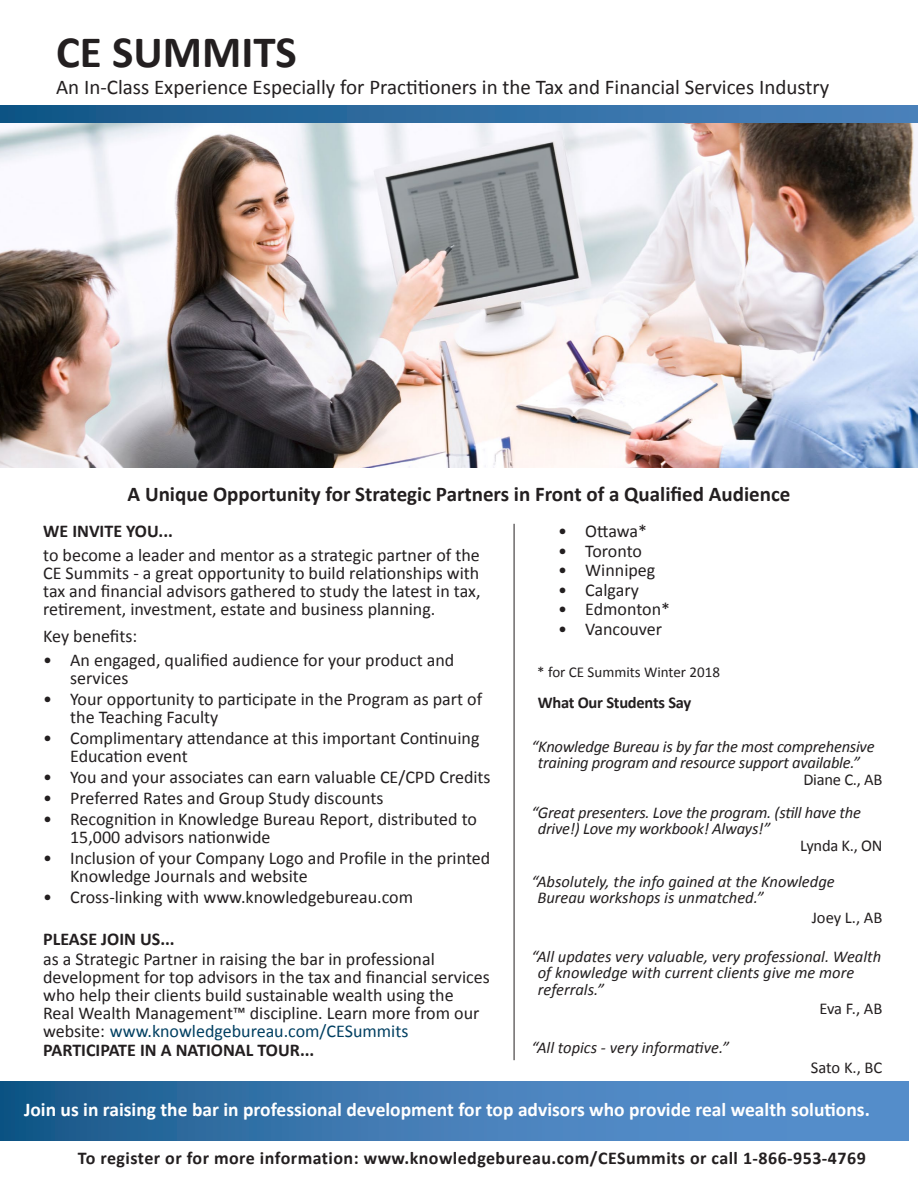
<style>
.page{position:relative;width:918px;height:1188px;background:#fff}
.page>*{position:absolute;margin:0;border:0;box-sizing:border-box;transform-origin:0 0}
.t1{font:700 45px "Calibri";color:#231f20}
.t2{font:21px "Calibri";color:#231f20}
.body{font:700 21px "Calibri";color:#231f20}
.body-2{font:700 19.5px "Calibri";color:#fff}
.body-3{font:18px/18px "Calibri";color:#231f20}
.body-4{font:700 18px "Calibri";letter-spacing:.02em;color:#231f20}
.body-5{font:700 18px "Calibri";color:#231f20}
.table_body{font:italic 16.5px/16.5px "Calibri";letter-spacing:-.01em;color:#231f20}
.table_body-2{font:16.5px "Calibri";letter-spacing:-.015em;color:#231f20}
.table_body-3{font:700 16.5px "Calibri";letter-spacing:-.015em;color:#231f20}
.t3{font:15px "Calibri";color:#231f20}
.s1{color:#003f61}
</style>
<div class="page">
<svg style="left:0;top:1082px;width:909px;height:59px;background:#3f7ab3"></svg>
<img style="left:0;top:122px;width:918px;height:345px">
<hr style="left:514px;top:524px;width:1px;height:536px;background:#231f20">
<div style="left:0;top:105px;width:918px;height:17px;background:linear-gradient(to right,#125686,#4c83bd)"></div>
<p class="t1" style="left:56px;top:23px;width:242px">CE SUMMITS</p>
<p class="t2" style="left:56px;top:74px;width:775px">An In-Class Experience Especially for Practitioners in the Tax and Financial Services Industry</p>
<p class="body" style="left:128px;top:480px;width:664px">A Unique Opportunity for Strategic Partners in Front of a Qualified Audience</p>
<p class="body-3" style="left:558px;top:522px;width:90px">• Ottawa*</p>
<p class="body-3" style="left:558px;top:542px;width:85px">• Toronto</p>
<p class="body-3" style="left:558px;top:561px;width:99px">• Winnipeg</p>
<p class="body-3" style="left:558px;top:581px;width:82px">• Calgary</p>
<p class="body-3" style="left:558px;top:600px;width:113px">• Edmonton*</p>
<p class="body-3" style="left:558px;top:620px;width:105px">• Vancouver</p>
<p class="t3" style="left:537px;top:662px;width:184px">* for CE Summits Winter 2018</p>
<p class="body-5" style="left:43px;top:520px;width:131px">WE INVITE YOU...</p>
<p class="body-3" style="left:43px;top:546px;width:439px;text-align:justify">to become a leader and mentor as a strategic partner of the CE Summits - a great opportunity to build relationships with tax and financial advisors gathered to study the latest in tax, retirement, investment, estate and business planning.</p>
<p class="body-3" style="left:43px;top:627px;width:96px">Key benefits:</p>
<p class="body-3" style="left:70px;top:651px;width:386px;text-indent:-27px">• An engaged, qualified audience for your product and services</p>
<p class="body-3" style="left:70px;top:690px;width:414px;text-indent:-27px">• Your opportunity to participate in the Program as part of the Teaching Faculty</p>
<p class="body-3" style="left:70px;top:729px;width:411px;text-indent:-27px">• Complimentary attendance at this important Continuing<br>Education event</p>
<p class="body-3" style="left:43px;top:768px;width:449px">• You and your associates can earn valuable CE/CPD Credits</p>
<p class="body-3" style="left:43px;top:789px;width:342px">• Preferred Rates and Group Study discounts</p>
<p class="body-3" style="left:70px;top:810px;width:408px;text-indent:-27px">• Recognition in Knowledge Bureau Report, distributed to<br>15,000 advisors nationwide</p>
<p class="body-3" style="left:70px;top:849px;width:422px;text-indent:-27px">• Inclusion of your Company Logo and Profile in the printed<br>Knowledge Journals and website</p>
<p class="body-3" style="left:43px;top:888px;width:371px">• Cross-linking with www.knowledgebureau.com</p>
<p class="body-5" style="left:43px;top:928px;width:133px">PLEASE JOIN US...</p>
<p class="body-3" style="left:43px;top:950px;width:448px">as a Strategic Partner in raising the bar in professional development for top advisors in the tax and financial services who help their clients build sustainable wealth using the<br>Real Wealth Management™ discipline. Learn more from our website: <span class="s1">www.knowledgebureau.com/CESummits</span></p>
<p class="body-5" style="left:43px;top:1039px;width:273px">PARTICIPATE IN A NATIONAL TOUR...</p>
<p class="table_body-3" style="left:538px;top:692px;width:155px">What Our Students Say</p>
<p class="table_body" style="left:532px;top:737px;width:345px;text-align:center">“Knowledge Bureau is by far the most comprehensive training program and resource support available.”</p>
<p class="table_body-2" style="left:803px;top:769px;width:81px">Diane C., AB</p>
<p class="table_body" style="left:538px;top:803px;width:325px;text-indent:-6px">“Great presenters. Love the program. (still have the drive!) Love my workbook! Always!”</p>
<p class="table_body-2" style="left:800px;top:835px;width:84px">Lynda K., ON</p>
<p class="table_body" style="left:537px;top:872px;width:299px;text-indent:-6px">“Absolutely, the info gained at the Knowledge<br>Bureau workshops is unmatched.”</p>
<p class="table_body-2" style="left:812px;top:907px;width:72px">Joey L., AB</p>
<p class="table_body" style="left:538px;top:947px;width:345px;text-indent:-6px">“All updates very valuable, very professional. Wealth of knowledge with current clients give me more referrals.”</p>
<p class="table_body-2" style="left:819px;top:998px;width:65px">Eva F., AB</p>
<p class="table_body" style="left:532px;top:1039px;width:199px">“All topics - very informative.”</p>
<p class="table_body-2" style="left:811px;top:1057px;width:73px">Sato K., BC</p>
<p class="body-2" style="left:24px;top:1097px;width:847px">Join us in raising the bar in professional development for top advisors who provide real wealth solutions.</p>
<p class="body-4" style="left:78px;top:1146px;width:789px">To register or for more information: www.knowledgebureau.com/CESummits or call 1-866-953-4769</p>
</div>
